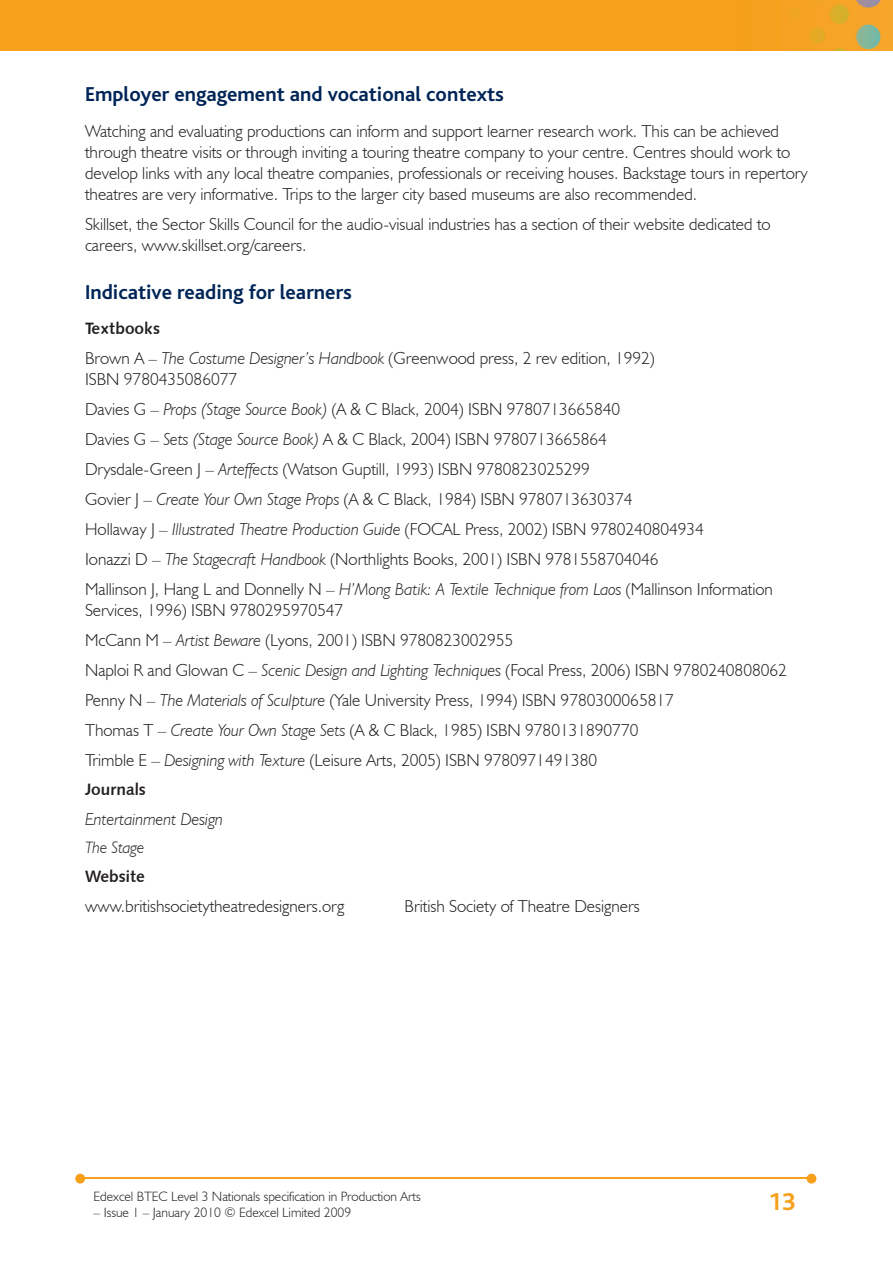
<style>
.page{position:relative;width:893px;height:1263px;background:#fff}
.page>*{position:absolute;margin:0;border:0;box-sizing:border-box;transform-origin:0 0}
.t1{font:700 25.5px "Bliss";color:#f6a01b}
.t2{font:700 21px "Bliss";color:#002556}
.t3{font:300 17.25px/30px "Humanist 521 BT";color:#231f20}
.t4{font:italic 300 17.25px "Humanist 521 BT";color:#231f20}
.t5{font:16.5px "Humanist 531 BT Bold A";color:#231f20}
.t6{font:italic 300 16.5px "Humanist 521 BT";color:#231f20}
.t7{font:300 13.5px "Humanist 521 BT";color:#231f20}
.s1{font-style:italic}
</style>
<div class="page">
<img style="left:13px;top:0;width:880px;height:51px">
<div style="left:0;top:0;width:13px;height:51px;background:#f6a01b"></div>
<hr style="left:82px;top:1178px;width:728px;height:1px;background:#f6a01b">
<svg style="left:807px;top:1174px;width:9px;height:9px"></svg>
<svg style="left:75px;top:1174px;width:10px;height:9px"></svg>
<p class="t2" style="left:85px;top:83px;width:420px">Employer engagement and vocational contexts</p>
<p class="t3" style="left:85px;top:120px;width:724px;line-height:21px">Watching and evaluating productions can inform and support learner research work. This can be achieved through theatre visits or through inviting a touring theatre company to your centre. Centres should work to develop links with any local theatre companies, professionals or receiving houses. Backstage tours in repertory theatres are very informative. Trips to the larger city based museums are also recommended.</p>
<p class="t3" style="left:85px;top:213px;width:687px;line-height:21px">Skillset, the Sector Skills Council for the audio-visual industries has a section of their website dedicated to careers, www.skillset.org/careers.</p>
<p class="t2" style="left:85px;top:282px;width:268px">Indicative reading for learners</p>
<p class="t5" style="left:85px;top:318px;width:77px">Textbooks</p>
<p class="t3" style="left:85px;top:347px;width:571px;line-height:21px">Brown A – <span class="s1">The Costume Designer’s Handbook</span> (Greenwood press, 2 rev edition, 1992)<br>ISBN 9780435086077</p>
<p class="t3" style="left:85px;top:394px;width:689px">Davies G – <span class="s1">Props (Stage Source Book)</span> (A &amp; C Black, 2004) ISBN 9780713665840<br>Davies G – <span class="s1">Sets (Stage Source Book)</span> A &amp; C Black, 2004) ISBN 9780713665864<br>Drysdale-Green J – <span class="s1">Arteffects</span> (Watson Guptill, 1993) ISBN 9780823025299<br>Govier J – <span class="s1">Create Your Own Stage Props</span> (A &amp; C Black, 1984) ISBN 9780713630374<br>Hollaway J – <span class="s1">Illustrated Theatre Production Guide</span> (FOCAL Press, 2002) ISBN 9780240804934<br>Ionazzi D – <span class="s1">The Stagecraft Handbook</span> (Northlights Books, 2001) ISBN 9781558704046<br>Mallinson J, Hang L and Donnelly N – <span class="s1">H’Mong Batik: A Textile Technique from Laos</span> (Mallinson Information</p>
<p class="t3" style="left:85px;top:595px;width:703px">Services, 1996) ISBN 9780295970547<br>McCann M – <span class="s1">Artist Beware</span> (Lyons, 2001) ISBN 9780823002955<br>Naploi R and Glowan C – <span class="s1">Scenic Design and Lighting Techniques</span> (Focal Press, 2006) ISBN 9780240808062<br>Penny N – <span class="s1">The Materials of Sculpture</span> (Yale University Press, 1994) ISBN 9780300065817<br>Thomas T – <span class="s1">Create Your Own Stage Sets</span> (A &amp; C Black, 1985) ISBN 9780131890770<br>Trimble E – <span class="s1">Designing with Texture</span> (Leisure Arts, 2005) ISBN 9780971491380</p>
<p class="t5" style="left:85px;top:779px;width:62px">Journals</p>
<p class="t4" style="left:85px;top:808px;width:140px">Entertainment Design</p>
<p class="t6" style="left:85px;top:838px;width:61px">The Stage</p>
<p class="t5" style="left:85px;top:866px;width:62px">Website</p>
<p class="t3" style="left:85px;top:891px;width:261px">www.britishsocietytheatredesigners.org</p>
<p class="t3" style="left:405px;top:891px;width:237px">British Society of Theatre Designers</p>
<p class="t7" style="left:94px;top:1188px;width:329px">Edexcel BTEC Level 3 Nationals specification in Production Arts</p>
<p class="t7" style="left:94px;top:1204px;width:259px">– Issue 1 – January 2010 © Edexcel Limited 2009</p>
<h1 class="t1" style="left:768px;top:1189px;width:29px">13</h1>
</div>
